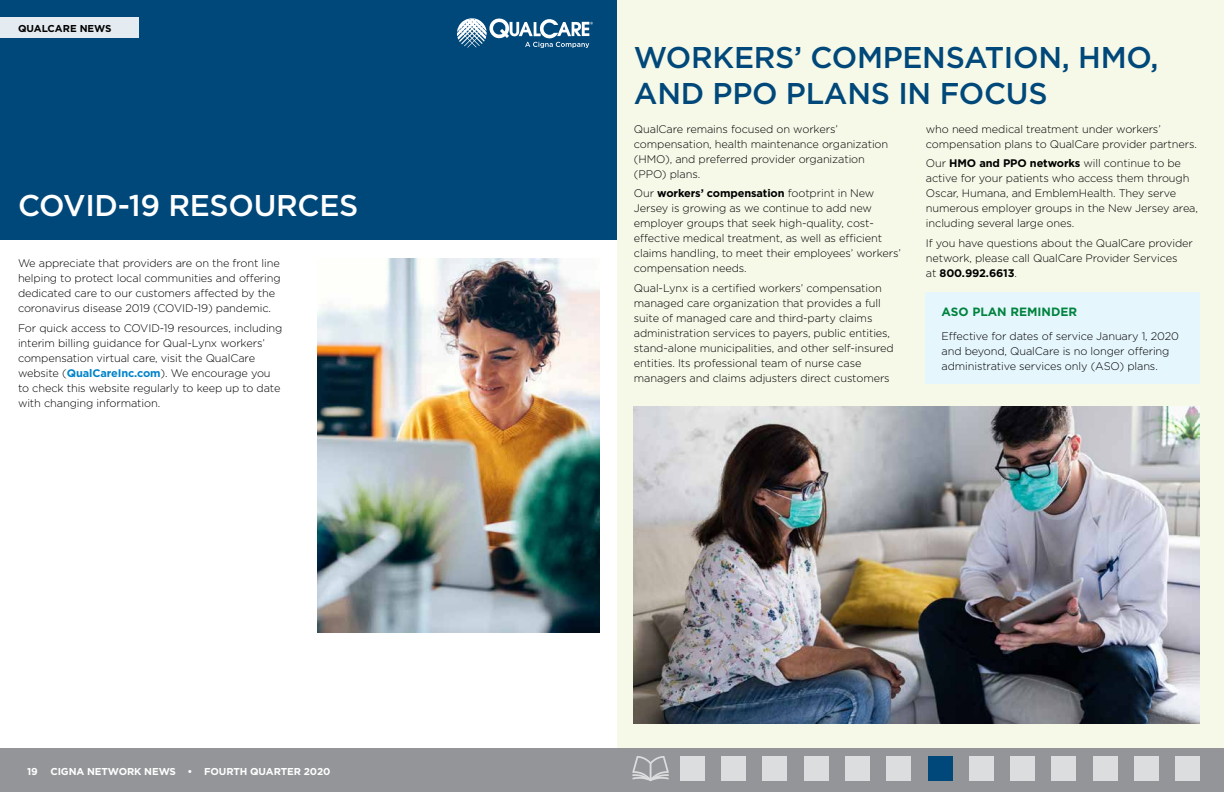
<style>
.page{position:relative;width:1224px;height:792px;background:#fff}
.page>*{position:absolute;margin:0;border:0;box-sizing:border-box;transform-origin:0 0}
.t1{font:500 30px/36px "Gotham";letter-spacing:-.01em;color:#00487a}
.t2{font:500 30px "Gotham";letter-spacing:-.01em;color:#fff}
.t3{font:700 12px "Gotham";color:#00833e}
.t4{font:300 11px/15px "Gotham";letter-spacing:-.01em;color:#000}
.t5{font:700 10px "Gotham";letter-spacing:-.01em;color:#fff}
.t6{font:700 10px "Gotham";color:#000}
.s1{font-weight:700;color:#0083ca}
.s2{font-weight:700}
</style>
<div class="page">
<div style="left:0;top:0;width:630px;height:239px;background:#00487a"></div>
<div style="left:618px;top:0;width:606px;height:756px;background:#f6f9e8"></div>
<div style="left:0;top:748px;width:1224px;height:44px;background:#939598"></div>
<img style="left:318px;top:258px;width:282px;height:374px">
<div style="left:0;top:17px;width:139px;height:21px;background:#e5ecf1"></div>
<svg style="left:457px;top:18px;width:136px;height:30px"></svg>
<img style="left:634px;top:407px;width:566px;height:317px">
<div style="left:928px;top:756px;width:25px;height:25px;background:#00487a"></div>
<div style="left:969px;top:756px;width:25px;height:25px;background:#dcddde"></div>
<div style="left:887px;top:756px;width:24px;height:25px;background:#dcddde"></div>
<div style="left:845px;top:756px;width:25px;height:25px;background:#dcddde"></div>
<div style="left:804px;top:756px;width:25px;height:25px;background:#dcddde"></div>
<div style="left:721px;top:756px;width:25px;height:25px;background:#dcddde"></div>
<div style="left:763px;top:756px;width:24px;height:25px;background:#dcddde"></div>
<div style="left:680px;top:756px;width:25px;height:25px;background:#dcddde"></div>
<div style="left:1093px;top:756px;width:25px;height:25px;background:#dcddde"></div>
<div style="left:1134px;top:756px;width:25px;height:25px;background:#dcddde"></div>
<div style="left:1175px;top:756px;width:25px;height:25px;background:#dcddde"></div>
<div style="left:1052px;top:756px;width:24px;height:25px;background:#dcddde"></div>
<div style="left:1010px;top:756px;width:25px;height:25px;background:#dcddde"></div>
<svg style="left:632px;top:756px;width:37px;height:25px"></svg>
<div style="left:925px;top:292px;width:275px;height:92px;background:#e6f6fd"></div>
<p class="t6" style="left:18px;top:22px;width:95px">QUALCARE NEWS</p>
<h1 class="t2" style="left:18px;top:186px;width:342px">COVID-19 RESOURCES</h1>
<p class="t4" style="left:18px;top:256px;width:264px">We appreciate that providers are on the front line helping to protect local communities and offering dedicated care to our customers affected by the coronavirus disease 2019 (COVID-19) pandemic.</p>
<p class="t4" style="left:18px;top:320px;width:266px">For quick access to COVID-19 resources, including interim billing guidance for Qual-Lynx workers’ compensation virtual care, visit the QualCare website (<span class="s1">QualCareInc.com</span>). We encourage you to check this website regularly to keep up to date with changing information.</p>
<p class="t5" style="left:27px;top:765px;width:12px">19</p>
<p class="t5" style="left:50px;top:765px;width:282px">CIGNA NETWORK NEWS • FOURTH QUARTER 2020</p>
<h1 class="t1" style="left:634px;top:39px;width:526px">WORKERS’ COMPENSATION, HMO,<br>AND PPO PLANS IN FOCUS</h1>
<p class="t4" style="left:634px;top:121px;width:256px">QualCare remains focused on workers’ compensation, health maintenance organization (HMO), and preferred provider organization (PPO) plans.</p>
<p class="t4" style="left:634px;top:185px;width:269px">Our <span class="s2">workers’ compensation</span> footprint in New Jersey is growing as we continue to add new employer groups that seek high-quality, cost&shy;effective medical treatment, as well as efficient claims handling, to meet their employees’ workers’ compensation needs.</p>
<p class="t4" style="left:634px;top:280px;width:261px">Qual-Lynx is a certified workers’ compensation managed care organization that provides a full suite of managed care and third-party claims administration services to payers, public entities, stand-alone municipalities, and other self-insured entities. Its professional team of nurse case managers and claims adjusters direct customers</p>
<p class="t4" style="left:926px;top:121px;width:273px">who need medical treatment under workers’ compensation plans to QualCare provider partners.</p>
<p class="t4" style="left:926px;top:155px;width:274px">Our <span class="s2">HMO and PPO networks</span> will continue to be active for your patients who access them through Oscar, Humana, and EmblemHealth. They serve numerous employer groups in the New Jersey area, including several large ones.</p>
<p class="t4" style="left:926px;top:235px;width:269px">If you have questions about the QualCare provider network, please call QualCare Provider Services<br>at <span class="s2">800.992.6613</span>.</p>
<p class="t3" style="left:942px;top:305px;width:137px">ASO PLAN REMINDER</p>
<p class="t4" style="left:942px;top:328px;width:239px">Effective for dates of service January 1, 2020 and beyond, QualCare is no longer offering administrative services only (ASO) plans.</p>
</div>
